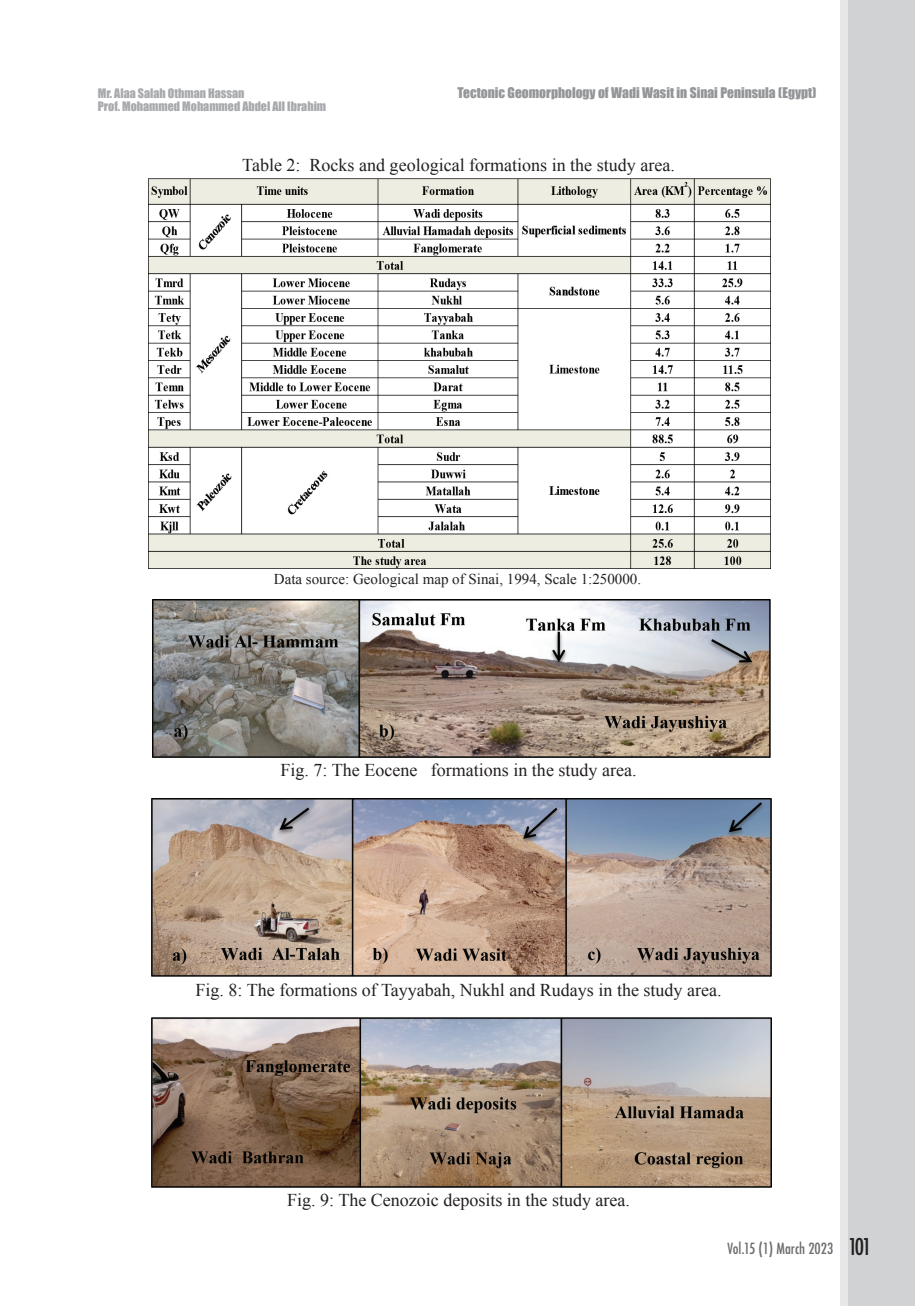
<style>
.page{position:relative;width:915px;height:1306px;background:#fff}
.page>*{position:absolute;margin:0;border:0;box-sizing:border-box;transform-origin:0 0}
.t1{font:18px "Times New Roman";color:#231f20}
.t2{font:15px "Times New Roman";color:#231f20}
.t3{font:500 condensed 15px "Futura";color:#6c6d70}
.t4{font:13.5px "Impact";color:#939598}
.t5{font:12px "Impact";color:#a8a9ad}
.s1{font-size:22.5px;color:#231f20}
</style>
<div class="page">
<div style="left:839px;top:0;width:54px;height:1305px;background:#e6e7e9"></div>
<div style="left:847px;top:0;width:67px;height:1305px;background:#d1d2d4"></div>
<img style="left:148px;top:178px;width:622px;height:390px">
<img style="left:152px;top:599px;width:618px;height:159px">
<img style="left:152px;top:798px;width:618px;height:178px">
<img style="left:151px;top:1017px;width:620px;height:170px">
<p class="t5" style="left:98px;top:84px;width:148px">Mr. Alaa Salah Othman Hassan</p>
<p class="t4" style="left:457px;top:82px;width:360px">Tectonic Geomorphology of Wadi Wasit in Sinai Peninsula (Egypt)</p>
<p class="t5" style="left:98px;top:97px;width:230px">Prof. Mohammed Mohammed Abdel All Ibrahim</p>
<p class="t1" style="left:242px;top:153px;width:434px">Table 2: Rocks and geological formations in the study area.</p>
<p class="t2" style="left:274px;top:569px;width:369px">Data source: Geological map of Sinai, 1994, Scale 1:250000.</p>
<p class="t1" style="left:280px;top:757px;width:357px">Fig. 7: The Eocene formations in the study area.</p>
<p class="t1" style="left:195px;top:977px;width:527px">Fig. 8: The formations of Tayyabah, Nukhl and Rudays in the study area.</p>
<p class="t1" style="left:287px;top:1188px;width:344px">Fig. 9: The Cenozoic deposits in the study area.</p>
<p class="t3" style="left:727px;top:1238px;width:145px">Vol.15 (1) March 2023 <span class="s1">101</span></p>
</div>
